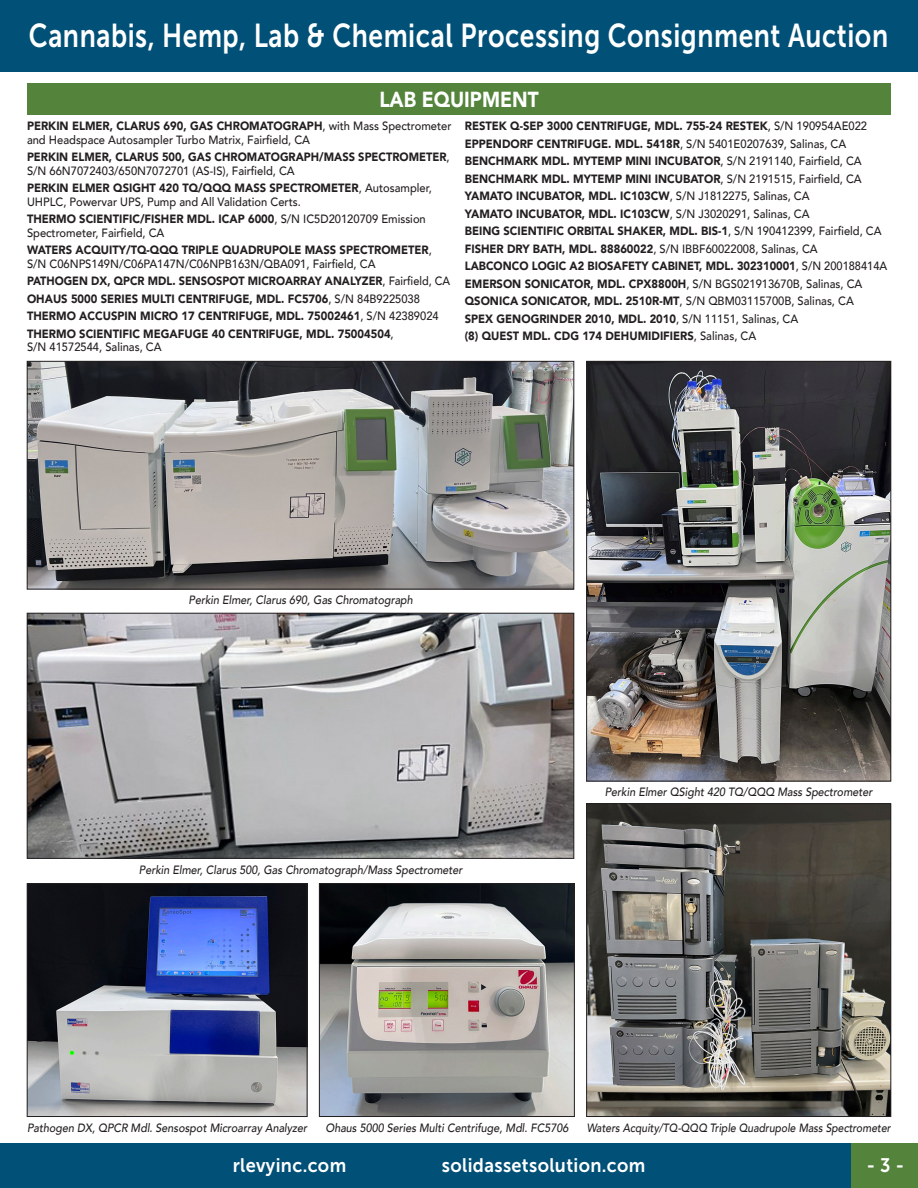
<style>
.page{position:relative;width:918px;height:1188px;background:#fff}
.page>*{position:absolute;margin:0;border:0;box-sizing:border-box;transform-origin:0 0}
.Paragraph_Style_1{font:33px "Museo Sans 700";letter-spacing:.02em;color:#fff;scale:.8 1}
.t1{font:900 21.75px "Avenir";color:#fff;scale:.88 1}
.Paragraph_Style_1-2{font:19.5px "Museo Sans 700";letter-spacing:.02em;color:#fff;scale:.93 1}
.t2{font:900 12px/17.5px "Avenir";color:#231f20;scale:.93 1}
.t3{font:500 12px/13.5px "Avenir";color:#231f20;scale:.93 1}
.t4{font:italic 500 12px "Avenir";color:#231f20;scale:.9 1}
.t5{font:900 12px/13.5px "Avenir";color:#231f20;scale:.92 1}
.t6{font:900 12px "Avenir";color:#231f20;scale:.91 1}
.t7{font:italic 500 12px "Avenir";color:#231f20;scale:.87 1}
.s1{font-weight:900}
.s2{font-weight:500}
</style>
<div class="page">
<div style="left:0;top:0;width:918px;height:71px;background:#015077"></div>
<div style="left:0;top:1144px;width:918px;height:44px;background:#015077"></div>
<div style="left:852px;top:1144px;width:66px;height:44px;background:#54843b"></div>
<div style="left:27px;top:83px;width:864px;height:32px;background:#54843b"></div>
<img style="left:29px;top:363px;width:543px;height:224px">
<div style="left:27px;top:361px;width:547px;height:228px;border:1px solid #231f20"></div>
<img style="left:29px;top:615px;width:543px;height:242px">
<div style="left:27px;top:613px;width:547px;height:246px;border:1px solid #231f20"></div>
<img style="left:321px;top:885px;width:252px;height:230px">
<div style="left:319px;top:883px;width:256px;height:234px;border:1px solid #231f20"></div>
<img style="left:29px;top:885px;width:276px;height:230px">
<div style="left:27px;top:883px;width:280px;height:234px;border:1px solid #231f20"></div>
<img style="left:588px;top:806px;width:301px;height:309px">
<div style="left:586px;top:804px;width:305px;height:313px;border:1px solid #231f20"></div>
<img style="left:588px;top:363px;width:301px;height:416px">
<div style="left:586px;top:361px;width:305px;height:420px;border:1px solid #231f20"></div>
<p class="Paragraph_Style_1" style="left:29px;top:17px;width:1076px">Cannabis, Hemp, Lab &amp; Chemical Processing Consignment Auction</p>
<p class="t1" style="left:379px;top:81px;width:183px">LAB EQUIPMENT</p>
<p class="t3" style="left:27px;top:119px;width:458px"><span class="s1">PERKIN ELMER, CLARUS 690, GAS CHROMATOGRAPH</span>, with Mass Spectrometer and Headspace Autosampler Turbo Matrix, Fairfield, CA</p>
<p class="t5" style="left:27px;top:150px;width:461px">PERKIN ELMER, CLARUS 500, GAS CHROMATOGRAPH/MASS SPECTROMETER<span class="s2">,<br>S/N 66N7072403/650N7072701 (AS-IS), Fairfield, CA</span></p>
<p class="t3" style="left:27px;top:181px;width:437px"><span class="s1">PERKIN ELMER QSIGHT 420 TQ/QQQ MASS SPECTROMETER</span>, Autosampler,<br>UHPLC, Powervar UPS, Pump and All Validation Certs.</p>
<p class="t3" style="left:27px;top:212px;width:430px"><span class="s1">THERMO SCIENTIFIC/FISHER MDL. ICAP 6000</span>, S/N IC5D20120709 Emission<br>Spectrometer, Fairfield, CA</p>
<p class="t3" style="left:27px;top:243px;width:437px"><span class="s1">WATERS ACQUITY/TQ-QQQ TRIPLE QUADRUPOLE MASS SPECTROMETER</span>,<br>S/N C06NPS149N/C06PA147N/C06NPB163N/QBA091, Fairfield, CA</p>
<p class="t6" style="left:27px;top:271px;width:467px">PATHOGEN DX, QPCR MDL. SENSOSPOT MICROARRAY ANALYZER<span class="s2">, Fairfield, CA</span></p>
<p class="t2" style="left:27px;top:289px;width:424px">OHAUS 5000 SERIES MULTI CENTRIFUGE, MDL. FC5706<span class="s2">, S/N 84B9225038</span></p>
<p class="t2" style="left:27px;top:307px;width:444px">THERMO ACCUSPIN MICRO 17 CENTRIFUGE, MDL. 75002461<span class="s2">, S/N 42389024</span></p>
<p class="t2" style="left:27px;top:326px;width:396px;line-height:13.5px">THERMO SCIENTIFIC MEGAFUGE 40 CENTRIFUGE, MDL. 75004504<span class="s2">,<br>S/N 41572544, Salinas, CA</span></p>
<p class="t2" style="left:465px;top:117px;width:456px">RESTEK Q-SEP 3000 CENTRIFUGE, MDL. 755-24 RESTEK<span class="s2">, S/N 190954AE022<br></span>EPPENDORF CENTRIFUGE. MDL. 5418R<span class="s2">, S/N 5401E0207639, Salinas, CA </span>BENCHMARK MDL. MYTEMP MINI INCUBATOR<span class="s2">, S/N 2191140, Fairfield, CA </span>BENCHMARK MDL. MYTEMP MINI INCUBATOR<span class="s2">, S/N 2191515, Fairfield, CA </span>YAMATO INCUBATOR, MDL. IC103CW<span class="s2">, S/N J1812275, Salinas, CA<br></span>YAMATO INCUBATOR, MDL. IC103CW<span class="s2">, S/N J3020291, Salinas, CA<br></span>BEING SCIENTIFIC ORBITAL SHAKER, MDL. BIS-1<span class="s2">, S/N 190412399, Fairfield, CA </span>FISHER DRY BATH, MDL. 88860022<span class="s2">, S/N IBBF60022008, Salinas, CA<br></span>LABCONCO LOGIC A2 BIOSAFETY CABINET, MDL. 302310001<span class="s2">, S/N 200188414A </span>EMERSON SONICATOR, MDL. CPX8800H<span class="s2">, S/N BGS021913670B, Salinas, CA </span>QSONICA SONICATOR, MDL. 2510R-MT<span class="s2">, S/N QBM03115700B, Salinas, CA<br></span>SPEX GENOGRINDER 2010, MDL. 2010<span class="s2">, S/N 11151, Salinas, CA<br></span>(8) QUEST MDL. CDG 174 DEHUMIDIFIERS<span class="s2">, Salinas, CA</span></p>
<p class="t4" style="left:189px;top:593px;width:251px">Perkin Elmer, Clarus 690, Gas Chromatograph</p>
<p class="t4" style="left:139px;top:862px;width:361px">Perkin Elmer, Clarus 500, Gas Chromatograph/Mass Spectrometer</p>
<p class="t4" style="left:605px;top:785px;width:299px">Perkin Elmer QSight 420 TQ/QQQ Mass Spectrometer</p>
<p class="t4" style="left:27px;top:1120px;width:313px">Pathogen DX, QPCR Mdl. Sensospot Microarray Analyzer</p>
<p class="t4" style="left:325px;top:1120px;width:271px">Ohaus 5000 Series Multi Centrifuge, Mdl. FC5706</p>
<p class="t7" style="left:587px;top:1120px;width:351px">Waters Acquity/TQ-QQQ Triple Quadrupole Mass Spectrometer</p>
<p class="Paragraph_Style_1-2" style="left:233px;top:1154px;width:123px">rlevyinc.com</p>
<p class="Paragraph_Style_1-2" style="left:442px;top:1154px;width:220px">solidassetsolution.com</p>
<p class="Paragraph_Style_1-2" style="left:867px;top:1154px;width:42px">- 3 -</p>
</div>
